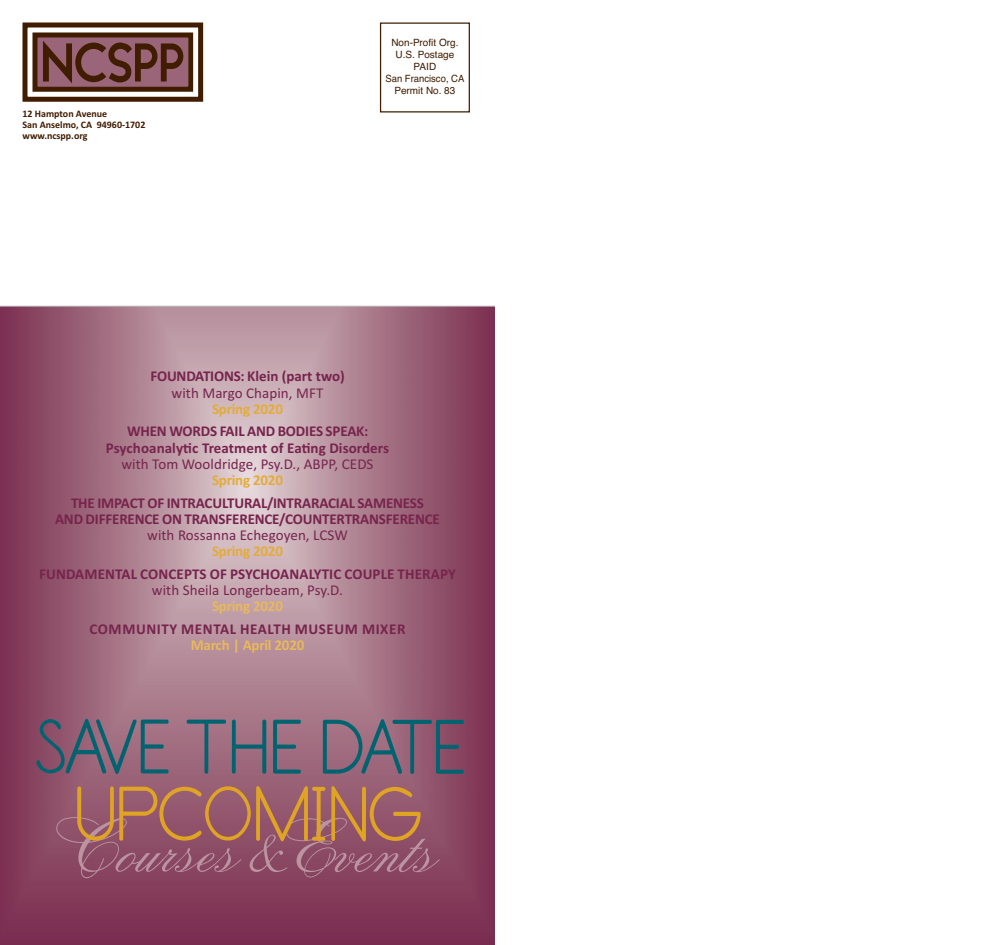
<style>
.page{position:relative;width:990px;height:945px;background:#fff}
.page>*{position:absolute;margin:0;border:0;box-sizing:border-box;transform-origin:0 0}
.t1{font:98.5px "Primer Print";letter-spacing:-.035em;color:#006370}
.t2{font:98.5px "Primer Print";letter-spacing:-.01em;color:#e0a424}
.t3{font:71.25px "Citadel Script Std";color:#ba94a0}
.t4{font:60px "Lionel Text Diesel";color:#401c00;scale:.93 1}
.t5{font:700 15px/16.2px "Calibri";letter-spacing:-.01em;color:#77244d;text-align:center}
.t6{font:15px "Calibri";letter-spacing:.005em;color:#77244d}
.t7{font:700 15px "Calibri";letter-spacing:.01em;color:#77244d}
.t8{font:700 15px "Calibri";letter-spacing:.04em;color:#77244d}
.t9{font:700 15px "Calibri";letter-spacing:-.015em;color:#e3ac39}
.t10{font:700 15px "Calibri";letter-spacing:-.015em;color:#e8b85b}
.t11{font:10px/12px "Helvetica";color:#401c00;text-align:center}
.t12{font:700 10px/11.2px "Calibri";color:#401c00}
</style>
<div class="page">
<svg style="left:0;top:306px;width:495px;height:639px"></svg>
<svg style="left:0;top:22px;width:495px;height:284px"></svg>
<div style="left:380px;top:22px;width:90px;height:90px;border:1px solid #401c00"></div>
<div style="left:38px;top:38px;width:150px;height:49px;background:#9b6579"></div>
<div style="left:22px;top:22px;width:181px;height:80px;border:5px solid #401c00"></div>
<div style="left:32px;top:32px;width:161px;height:60px;border:5px solid #401c00"></div>
<h3 class="t4" style="left:41px;top:43px;width:156px">NCSPP</h3>
<p class="t12" style="left:22px;top:108px;width:124px">12 HAMPTON AVENUE<br>SAN ANSELMO, CA 94960-1702<br>WWW.NCSPP.ORG</p>
<p class="t11" style="left:385px;top:37px;width:81px">Non-Profit Org.<br>U.S. Postage<br>PAID<br>San Francisco, CA<br>Permit No. 83</p>
<p class="t5" style="left:150px;top:368px;width:196px">FOUNDATIONS: KLEIN (PART TWO)</p>
<p class="t6" style="left:172px;top:384px;width:153px">with Margo Chapin, MFT</p>
<p class="t9" style="left:212px;top:400px;width:72px">SPRING 2020</p>
<p class="t5" style="left:106px;top:423px;width:285px">WHEN WORDS FAIL AND BODIES SPEAK:<br>PSYCHOANALYTIC TREATMENT OF EATING DISORDERS</p>
<p class="t6" style="left:121px;top:455px;width:254px">with Tom Wooldridge, Psy.D., ABPP, CEDS</p>
<p class="t9" style="left:212px;top:471px;width:72px">SPRING 2020</p>
<p class="t5" style="left:55px;top:494px;width:386px">THE IMPACT OF INTRACULTURAL/INTRARACIAL SAMENESS<br>AND DIFFERENCE ON TRANSFERENCE/COUNTERTRANSFERENCE</p>
<p class="t6" style="left:147px;top:526px;width:202px">with Rossanna Echegoyen, LCSW</p>
<p class="t9" style="left:212px;top:543px;width:72px">SPRING 2020</p>
<p class="t7" style="left:39px;top:565px;width:418px">FUNDAMENTAL CONCEPTS OF PSYCHOANALYTIC COUPLE THERAPY</p>
<p class="t6" style="left:152px;top:581px;width:193px">with Sheila Longerbeam, Psy.D.</p>
<p class="t10" style="left:212px;top:598px;width:72px">SPRING 2020</p>
<p class="t8" style="left:90px;top:620px;width:317px">COMMUNITY MENTAL HEALTH MUSEUM MIXER</p>
<p class="t10" style="left:191px;top:636px;width:115px">MARCH | APRIL 2020</p>
<h1 class="t1" style="left:32px;top:709px;width:435px">SAVE THE DATE</h1>
<h1 class="t2" style="left:73px;top:776px;width:351px">UPCOMING</h1>
<h2 class="t3" style="left:56px;top:810px;width:385px">Courses&amp;Events</h2>
</div>
